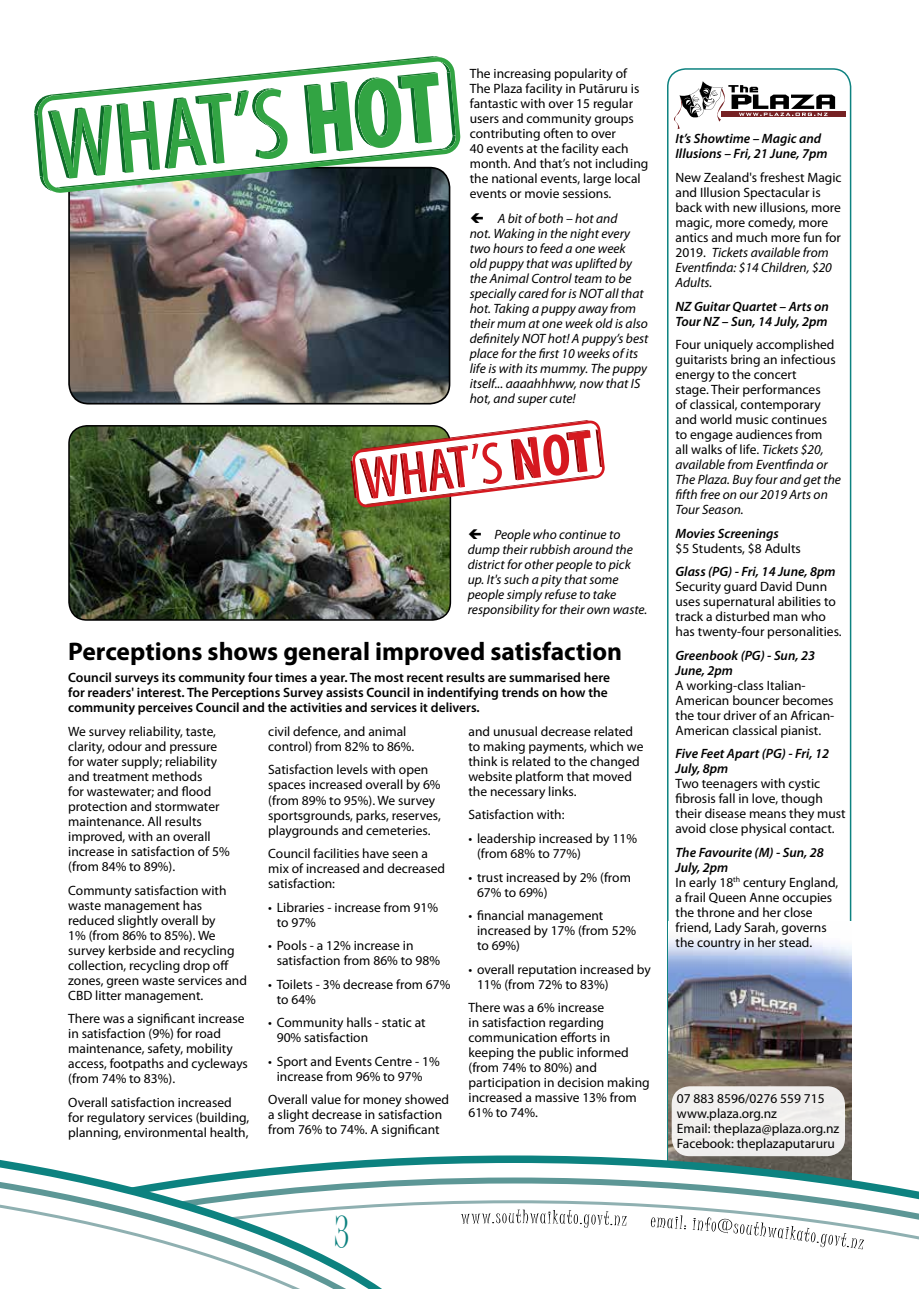
<style>
.page{position:relative;width:919px;height:1289px;background:#fff}
.page>*{position:absolute;margin:0;border:0;box-sizing:border-box;transform-origin:0 0}
.t1{font:43.5px "Juice ITC";color:#0d8280}
.t2{font:700 25.5px "Myriad Pro";color:#000}
.t3{font:13.5px/15px "Myriad Pro";color:#000}
.t4{font:italic 13.5px/15px "Myriad Pro";color:#000}
.t5{font:600 13.5px/15px "Myriad Pro";color:#000}
.t6{font:italic 600 13.5px/15px "Myriad Pro";color:#000}
.s1{font-style:italic}
.s2{font-weight:600;font-style:italic}
</style>
<div class="page">
<div style="left:667px;top:68px;width:184px;height:1152px;border:2px solid #0d8280;border-radius:18px"></div>
<img style="left:71px;top:194px;width:378px;height:209px">
<div style="left:68px;top:167px;width:382px;height:237px;border:2px solid #000;border-radius:20px"></div>
<img style="left:69px;top:426px;width:381px;height:194px">
<div style="left:68px;top:425px;width:383px;height:195px;border:2px solid #000;border-radius:18px"></div>
<img style="left:668px;top:921px;width:183px;height:230px">
<svg style="left:451px;top:1151px;width:401px;height:23px"></svg>
<svg style="left:451px;top:1174px;width:467px;height:24px"></svg>
<svg style="left:0;top:1156px;width:440px;height:30px"></svg>
<svg style="left:0;top:1174px;width:427px;height:114px"></svg>
<svg style="left:205px;top:1198px;width:713px;height:64px"></svg>
<svg style="left:55px;top:88px;width:406px;height:106px"></svg>
<svg style="left:34px;top:56px;width:422px;height:136px"></svg>
<svg style="left:350px;top:420px;width:255px;height:88px"></svg>
<div style="left:671px;top:1086px;width:173px;height:70px;background:#f0efee;border-radius:18px"></div>
<div style="left:720px;top:111px;width:125px;height:6px;background:#762123"></div>
<svg style="left:674px;top:81px;width:161px;height:48px"></svg>
<p class="t3" style="left:470px;top:66px;width:180px">The increasing popularity of<br>The Plaza facility in Putāruru is fantastic with over 15 regular users and community groups contributing often to over<br>40 events at the facility each month. And that’s not including the national events, large local events or movie sessions.</p>
<p class="t4" style="left:469px;top:210px;width:180px;text-indent:28px">A bit of both – hot and<br>not. Waking in the night every two hours to feed a one week<br>old puppy that was uplifted by the Animal Control team to be specially cared for is NOT all that hot. Taking a puppy away from their mum at one week old is also definitely NOT hot! A puppy’s best place for the first 10 weeks of its life is with its mummy. The puppy itself... aaaahhhww, now that IS hot, and super cute!</p>
<p class="t4" style="left:467px;top:526px;width:181px;text-indent:27px">People who continue to dump their rubbish around the district for other people to pick up. It's such a pity that some people simply refuse to take responsibility for their own waste.</p>
<h2 class="t2" style="left:68px;top:635px;width:555px">Perceptions shows general improved satisfaction</h2>
<p class="t5" style="left:68px;top:669px;width:543px">Council surveys its community four times a year. The most recent results are summarised here for readers' interest. The Perceptions Survey assists Council in indentifying trends on how the community perceives Council and the activities and services it delivers.</p>
<p class="t3" style="left:68px;top:723px;width:163px">We survey reliability, taste, clarity, odour and pressure for water supply; reliability and treatment methods<br>for wastewater; and flood protection and stormwater maintenance. All results improved, with an overall increase in satisfaction of 5% (from 84% to 89%).</p>
<p class="t3" style="left:68px;top:882px;width:180px">Communty satisfaction with waste management has reduced slightly overall by<br>1% (from 86% to 85%). We survey kerbside and recycling collection, recycling drop off zones, green waste services and<br>CBD litter management.</p>
<p class="t3" style="left:68px;top:1010px;width:181px">There was a significant increase in satisfaction (9%) for road maintenance, safety, mobility access, footpaths and cycleways (from 74% to 83%).</p>
<p class="t3" style="left:68px;top:1094px;width:183px">Overall satisfaction increased for regulatory services (building, planning, environmental health,</p>
<p class="t3" style="left:268px;top:723px;width:148px">civil defence, and animal control) from 82% to 86%.</p>
<p class="t3" style="left:268px;top:762px;width:174px">Satisfaction levels with open spaces increased overall by 6% (from 89% to 95%). We survey sportsgrounds, parks, reserves, playgrounds and cemeteries.</p>
<p class="t3" style="left:268px;top:845px;width:178px">Council facilities have seen a mix of increased and decreased satisfaction:</p>
<p class="t3" style="left:277px;top:899px;width:163px;text-indent:-9px">• Libraries - increase from 91% to 97%</p>
<p class="t3" style="left:277px;top:937px;width:165px;text-indent:-9px">• Pools - a 12% increase in satisfaction from 86% to 98%</p>
<p class="t3" style="left:277px;top:976px;width:175px;text-indent:-9px">• Toilets - 3% decrease from 67% to 64%</p>
<p class="t3" style="left:277px;top:1014px;width:150px;text-indent:-9px">• Community halls - static at<br>90% satisfaction</p>
<p class="t3" style="left:277px;top:1053px;width:164px;text-indent:-9px">• Sport and Events Centre - 1% increase from 96% to 97%</p>
<p class="t3" style="left:268px;top:1091px;width:182px">Overall value for money showed a slight decrease in satisfaction from 76% to 74%. A significant</p>
<p class="t3" style="left:468px;top:723px;width:176px">and unusual decrease related to making payments, which we think is related to the changed website platform that moved the necessary links.</p>
<p class="t3" style="left:468px;top:807px;width:98px">Satisfaction with:</p>
<p class="t3" style="left:477px;top:830px;width:161px;text-indent:-9px">• leadership increased by 11% (from 68% to 77%)</p>
<p class="t3" style="left:477px;top:869px;width:155px;text-indent:-9px">• trust increased by 2% (from<br>67% to 69%)</p>
<p class="t3" style="left:477px;top:907px;width:161px;text-indent:-9px">• financial management increased by 17% (from 52% to 69%)</p>
<p class="t3" style="left:477px;top:961px;width:175px;text-indent:-9px">• overall reputation increased by<br>11% (from 72% to 83%)</p>
<p class="t3" style="left:468px;top:999px;width:183px">There was a 6% increase<br>in satisfaction regarding communication efforts in keeping the public informed (from 74% to 80%) and participation in decision making increased a massive 13% from<br>61% to 74%.</p>
<p class="t6" style="left:675px;top:131px;width:154px">It’s Showtime – Magic and<br>Illusions – Fri, 21 June, 7pm</p>
<p class="t3" style="left:675px;top:170px;width:167px">New Zealand's freshest Magic and Illusion Spectacular is back with new illusions, more magic, more comedy, more antics and much more fun for<br>2019. <span class="s1">Tickets available from<br>Eventfinda: $14 Children, $20<br>Adults.</span></p>
<p class="t6" style="left:675px;top:298px;width:155px">NZ Guitar Quartet – Arts on<br>Tour NZ – Sun, 14 July, 2pm</p>
<p class="t3" style="left:675px;top:337px;width:167px">Four uniquely accomplished guitarists bring an infectious energy to the concert<br>stage. Their performances<br>of classical, contemporary and world music continues to engage audiences from<br>all walks of life. <span class="s1">Tickets $20, available from Eventfinda or<br>The Plaza. Buy four and get the fifth free on our 2019 Arts on<br>Tour Season.</span></p>
<p class="t6" style="left:675px;top:525px;width:105px">Movies Screenings</p>
<p class="t3" style="left:675px;top:540px;width:127px">$5 Students, $8 Adults</p>
<p class="t6" style="left:675px;top:564px;width:161px">Glass (PG) - Fri, 14 June, 8pm</p>
<p class="t3" style="left:675px;top:579px;width:168px">Security guard David Dunn uses supernatural abilities to track a disturbed man who has twenty-four personalities.</p>
<p class="t6" style="left:675px;top:647px;width:141px">Greenbook (PG) - Sun, 23<br>June, 2pm</p>
<p class="t3" style="left:675px;top:677px;width:160px">A working-class Italian-<br>American bouncer becomes the tour driver of an African-<br>American classical pianist.</p>
<p class="t6" style="left:675px;top:746px;width:155px">Five Feet Apart (PG) - Fri, 12<br>July, 8pm</p>
<p class="t3" style="left:675px;top:776px;width:172px">Two teenagers with cystic fibrosis fall in love, though their disease means they must avoid close physical contact.</p>
<p class="t3" style="left:675px;top:844px;width:164px"><span class="s2">The Favourite (M) - Sun, 28<br>July, 2pm<br></span>In early 18<sup>th</sup> century England, a frail Queen Anne occupies the throne and her close friend, Lady Sarah, governs the country in her stead.</p>
<p class="t3" style="left:676px;top:1091px;width:164px">07 883 8596/0276 559 715 www.plaza.org.nz<br>Email: theplaza@plaza.org.nz<br>Facebook: theplazaputaruru</p>
<h1 class="t1" style="left:334px;top:1207px;width:17px">3</h1>
</div>
